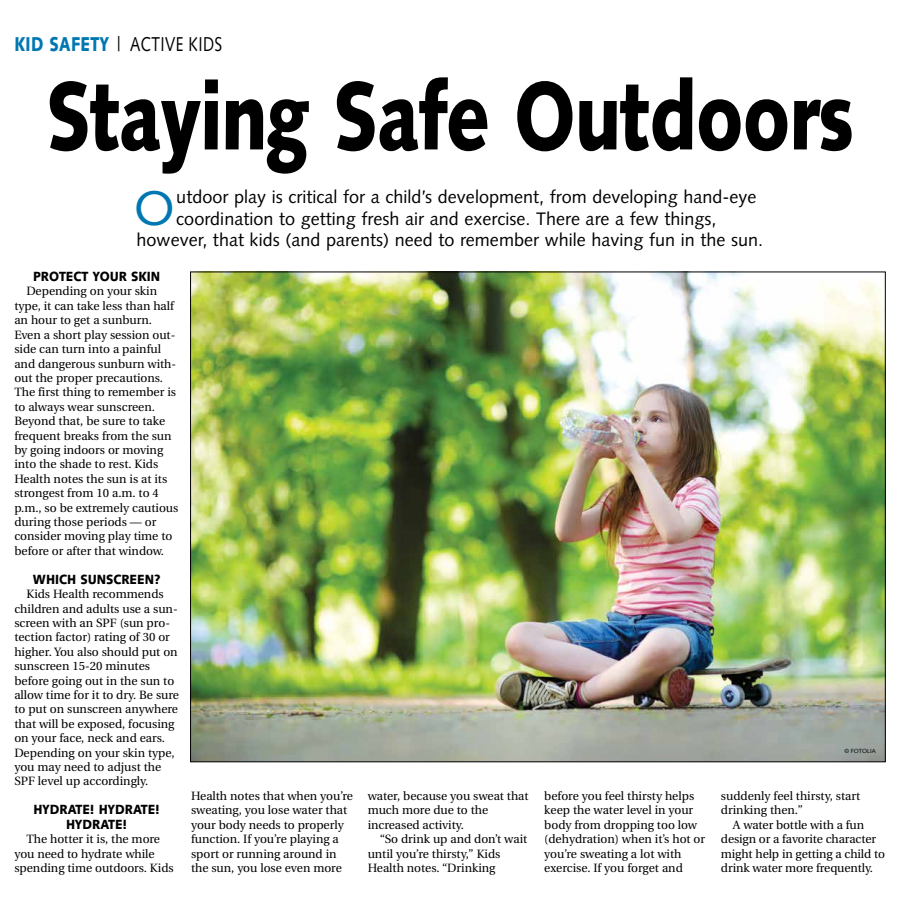
<style>
.page{position:relative;width:900px;height:908px;background:#fff}
.page>*{position:absolute;margin:0;border:0;box-sizing:border-box;transform-origin:0 0}
.t1{font:900 96px "Syntax";letter-spacing:-.015em;color:#000;scale:.77 1}
.t2{font:48.6px "Syntax";color:#0077b1}
.t3{font:20px "Syntax";letter-spacing:.025em;color:#000;scale:.77 1}
.t4{font:18px "Syntax";color:#000}
.t5{font:900 13.3px/14.4px "Syntax";color:#000;text-align:center;scale:.91 1}
.t6{font:12px/14.4px "Utopia";color:#000}
.t7{font:6px "Syntax";color:#000}
.s1{font-weight:900;color:#0077b1}
</style>
<div class="page">
<img style="left:192px;top:273px;width:692px;height:486px">
<h3 class="t3" style="left:14px;top:32px;width:271px"><span class="s1">KID SAFETY</span> | ACTIVE KIDS</h3>
<h1 class="t1" style="left:46px;top:59px;width:1051px">Staying Safe Outdoors</h1>
<h2 class="t2" style="left:134px;top:179px;width:42px">O</h2>
<h3 class="t4" style="left:176px;top:186px;width:582px">utdoor play is critical for a child’s development, from developing hand-eye</h3>
<h3 class="t4" style="left:176px;top:208px;width:542px">coordination to getting fresh air and exercise. There are a few things,</h3>
<h3 class="t4" style="left:137px;top:229px;width:628px">however, that kids (and parents) need to remember while having fun in the sun.</h3>
<p class="t5" style="left:33px;top:269px;width:141px">PROTECT YOUR SKIN</p>
<p class="t6" style="left:14px;top:284px;width:166px;text-indent:12px">Depending on your skin type, it can take less than half an hour to get a sunburn.<br>Even a short play session out&shy;side can turn into a painful and dangerous sunburn with&shy;out the proper precautions.<br>The first thing to remember is to always wear sunscreen.<br>Beyond that, be sure to take frequent breaks from the sun by going indoors or moving into the shade to rest. Kids<br>Health notes the sun is at its strongest from 10 a.m. to 4 p.m., so be extremely cautious during those periods — or consider moving play time to before or after that window.</p>
<p class="t5" style="left:33px;top:571px;width:142px">WHICH SUNSCREEN?</p>
<p class="t6" style="left:14px;top:587px;width:166px;text-indent:12px">Kids Health recommends children and adults use a sun&shy;screen with an SPF (sun pro&shy;tection factor) rating of 30 or higher. You also should put on sunscreen 15-20 minutes before going out in the sun to allow time for it to dry. Be sure to put on sunscreen anywhere that will be exposed, focusing on your face, neck and ears.<br>Depending on your skin type, you may need to adjust the<br>SPF level up accordingly.</p>
<p class="t5" style="left:33px;top:802px;width:141px">HYDRATE! HYDRATE!<br>HYDRATE!</p>
<p class="t6" style="left:14px;top:831px;width:161px;text-indent:12px">The hotter it is, the more you need to hydrate while spending time outdoors. Kids</p>
<p class="t6" style="left:191px;top:788px;width:164px">Health notes that when you’re sweating, you lose water that your body needs to properly function. If you’re playing a sport or running around in the sun, you lose even more</p>
<p class="t6" style="left:368px;top:788px;width:162px">water, because you sweat that much more due to the increased activity.</p>
<p class="t6" style="left:368px;top:831px;width:161px;text-indent:12px">“So drink up and don’t wait until you’re thirsty,” Kids<br>Health notes. “Drinking</p>
<p class="t7" style="left:845px;top:747px;width:33px">© FOTOLIA</p>
<p class="t6" style="left:544px;top:788px;width:162px">before you feel thirsty helps keep the water level in your body from dropping too low (dehydration) when it’s hot or you’re sweating a lot with exercise. If you forget and</p>
<p class="t6" style="left:721px;top:788px;width:141px">suddenly feel thirsty, start drinking then.”</p>
<p class="t6" style="left:721px;top:817px;width:166px;text-indent:12px">A water bottle with a fun design or a favorite character might help in getting a child to drink water more frequently.</p>
</div>
